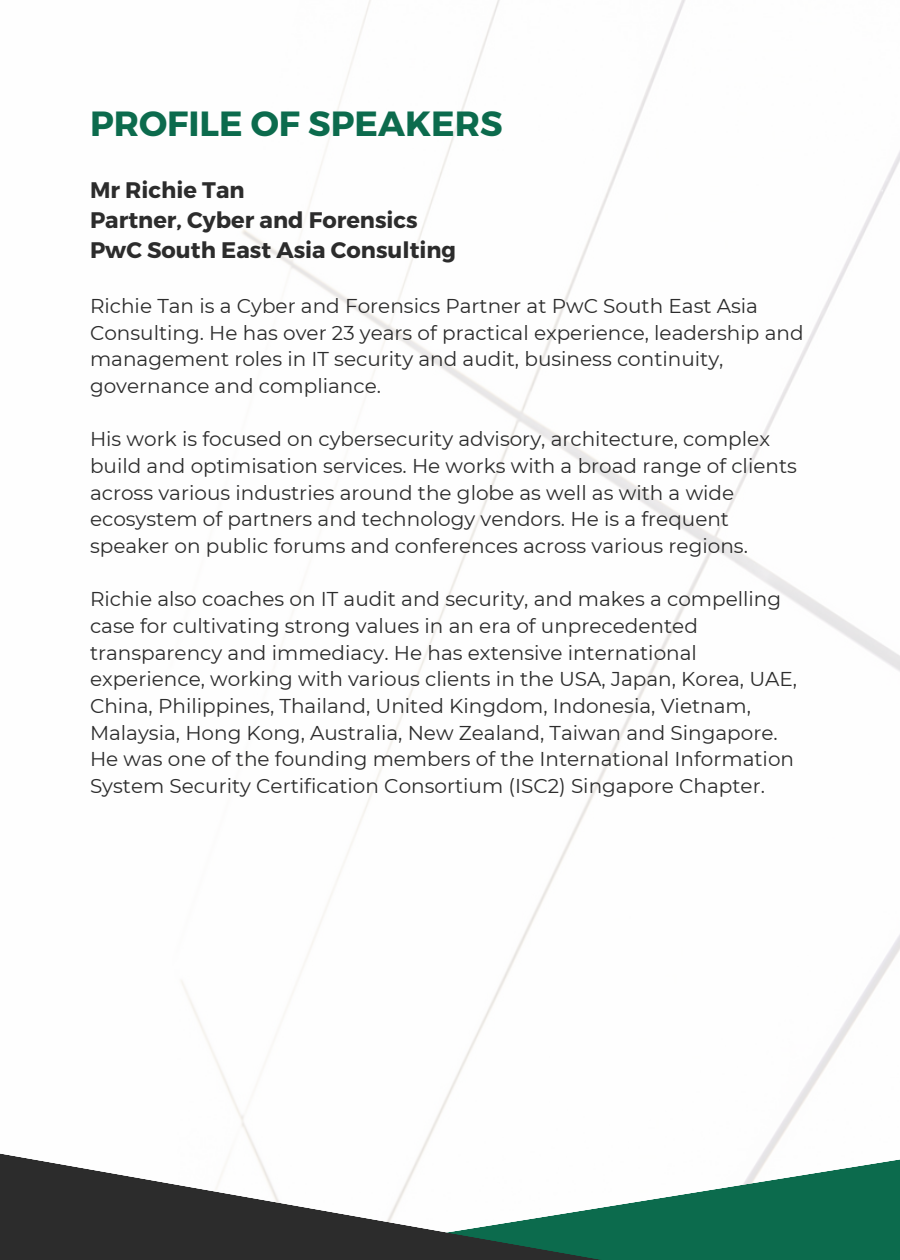
<style>
.page{position:relative;width:900px;height:1260px;background:#fff}
.page>*{position:absolute;margin:0;border:0;box-sizing:border-box;transform-origin:0 0}
.t1{font:700 35px "Montserrat";color:#0c6b4d}
.t2{font:700 22.5px "Montserrat";color:#2c2c2c}
.t3{font:20px/26.8px "Montserrat";color:#2c2c2c}
</style>
<div class="page">
<svg style="left:0;top:1112px;width:900px;height:148px"></svg>
<p class="t1" style="left:90px;top:101px;width:414px">PROFILE OF SPEAKERS</p>
<p class="t2" style="left:90px;top:175px;width:156px">Mr Richie Tan</p>
<p class="t2" style="left:90px;top:205px;width:329px">Partner, Cyber and Forensics</p>
<p class="t2" style="left:90px;top:235px;width:368px">PwC South East Asia Consulting</p>
<p class="t3" style="left:90px;top:292px;width:715px">Richie Tan is a Cyber and Forensics Partner at PwC South East Asia Consulting. He has over 23 years of practical experience, leadership and management roles in IT security and audit, business continuity, governance and compliance.</p>
<p class="t3" style="left:90px;top:426px;width:708px">His work is focused on cybersecurity advisory, architecture, complex build and optimisation services. He works with a broad range of clients across various industries around the globe as well as with a wide ecosystem of partners and technology vendors. He is a frequent speaker on public forums and conferences across various regions.</p>
<p class="t3" style="left:90px;top:586px;width:709px">Richie also coaches on IT audit and security, and makes a compelling case for cultivating strong values in an era of unprecedented transparency and immediacy. He has extensive international experience, working with various clients in the USA, Japan, Korea, UAE, China, Philippines, Thailand, United Kingdom, Indonesia, Vietnam, Malaysia, Hong Kong, Australia, New Zealand, Taiwan and Singapore.<br>He was one of the founding members of the International Information System Security Certification Consortium (ISC2) Singapore Chapter.</p>
</div>
